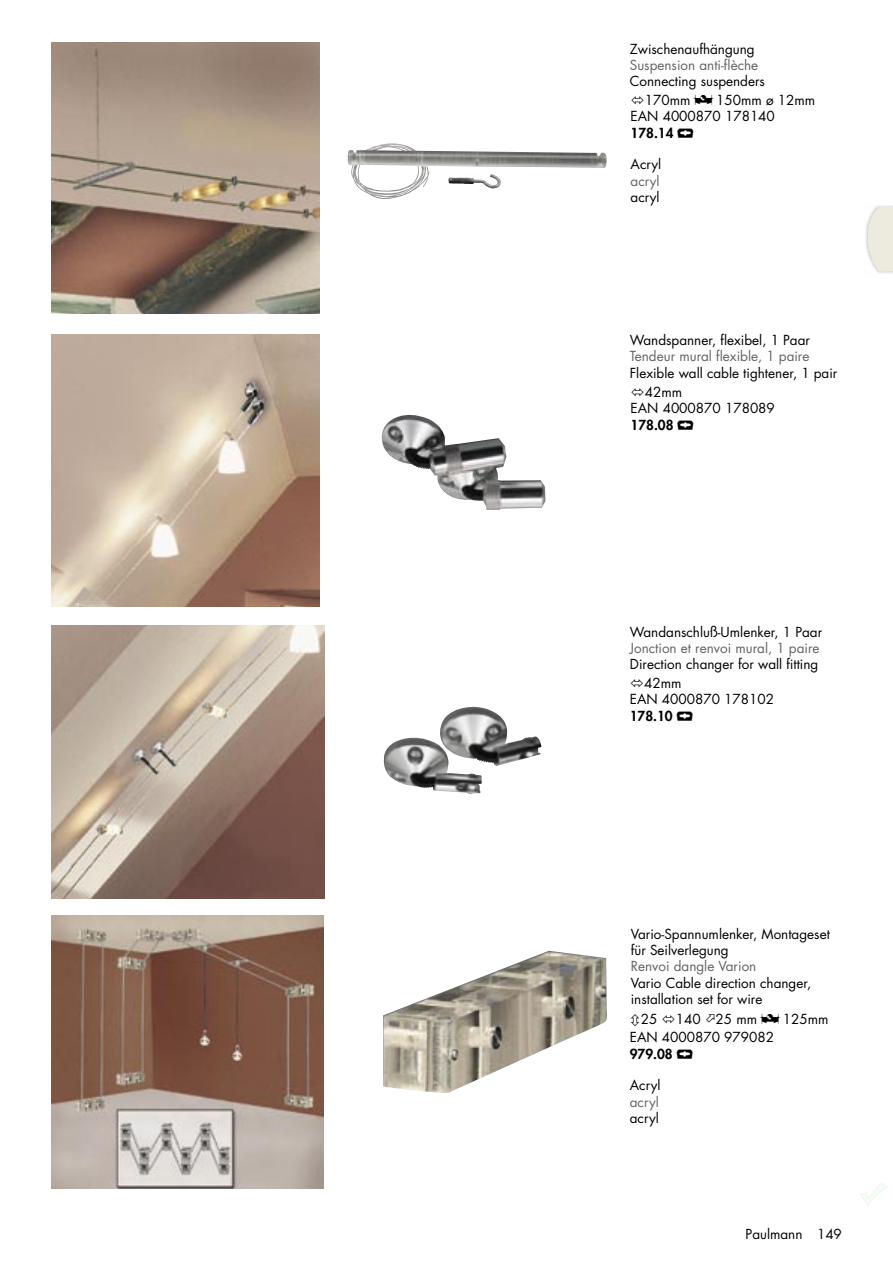
<style>
.page{position:relative;width:893px;height:1263px;background:#fff}
.page>*{position:absolute;margin:0;border:0;box-sizing:border-box;transform-origin:0 0}
.t1{font:13.5px/16.6px "Futura Std";color:#000}
.t2{font:13.5px "Futura Std";color:#636363}
.t3{font:800 13.5px "Futura Std";color:#000}
.s1{font-family:"Vdepaulmannz"}
.s2{font-weight:800}
.s3{font-family:"Vdepaulmannz";font-weight:400}
</style>
<div class="page">
<svg style="left:860px;top:1183px;width:27px;height:24px"></svg>
<img style="left:866px;top:206px;width:27px;height:67px">
<svg style="left:868px;top:207px;width:25px;height:64px;background:#ecebe0"></svg>
<img style="left:347px;top:143px;width:260px;height:56px">
<img style="left:383px;top:706px;width:158px;height:89px">
<img style="left:381px;top:414px;width:164px;height:96px">
<img style="left:383px;top:951px;width:224px;height:142px">
<img style="left:51px;top:334px;width:268px;height:272px">
<img style="left:51px;top:625px;width:273px;height:274px">
<img style="left:51px;top:43px;width:269px;height:270px">
<img style="left:51px;top:915px;width:273px;height:273px">
<p class="t1" style="left:630px;top:41px;width:126px">Zwischenaufhängung</p>
<p class="t2" style="left:630px;top:56px;width:130px">Suspension anti-flèche</p>
<p class="t1" style="left:630px;top:73px;width:137px">Connecting suspenders</p>
<p class="t1" style="left:631px;top:92px;width:186px;text-indent:14px">170mm<span class="s1">£</span>150mm ø 12mm<br>EAN 4000870 178140<br><span class="s2">178.14</span><span class="s1">¥</span></p>
<p class="t1" style="left:631px;top:156px;width:32px">Acryl</p>
<p class="t2" style="left:631px;top:173px;width:31px">acryl</p>
<p class="t1" style="left:631px;top:189px;width:31px">acryl</p>
<p class="t1" style="left:630px;top:332px;width:182px">Wandspanner, flexibel, 1 Paar</p>
<p class="t2" style="left:630px;top:348px;width:181px">Tendeur mural flexible, 1 paire</p>
<p class="t1" style="left:630px;top:364px;width:209px">Flexible wall cable tightener, 1 pair</p>
<p class="t1" style="left:631px;top:383px;width:146px;text-indent:14px">42mm<br>EAN 4000870 178089<br><span class="s2">178.08</span><span class="s1">¥</span></p>
<p class="t1" style="left:630px;top:623px;width:194px">Wandanschluß-Umlenker, 1 Paar</p>
<p class="t2" style="left:630px;top:639px;width:191px">Jonction et renvoi mural, 1 paire</p>
<p class="t1" style="left:630px;top:656px;width:190px">Direction changer for wall fitting</p>
<p class="t1" style="left:630px;top:674px;width:146px;text-indent:14px">42mm<br>EAN 4000870 178102<br><span class="s2">178.10</span><span class="s1">¥</span></p>
<p class="t1" style="left:631px;top:926px;width:201px;line-height:16.2px">Vario-Spannumlenker, Montageset für Seilverlegung</p>
<p class="t2" style="left:631px;top:958px;width:127px">Renvoi dangle Varion</p>
<p class="t1" style="left:631px;top:975px;width:182px;line-height:16.2px">Vario Cable direction changer, installation set for wire</p>
<p class="t1" style="left:630px;top:1009px;width:200px;line-height:18.3px;text-indent:46px">140 25 mm<span class="s1">£</span>125mm<br>EAN 4000870 979082</p>
<p class="t3" style="left:630px;top:1045px;width:68px">979.08<span class="s3">¥</span></p>
<p class="t1" style="left:630px;top:1076px;width:32px">Acryl</p>
<p class="t2" style="left:630px;top:1093px;width:31px">acryl</p>
<p class="t1" style="left:641px;top:1010px;width:18px">25</p>
<p class="t1" style="left:630px;top:1109px;width:31px">acryl</p>
<p class="t1" style="left:746px;top:1226px;width:98px">Paulmann 149</p>
</div>
